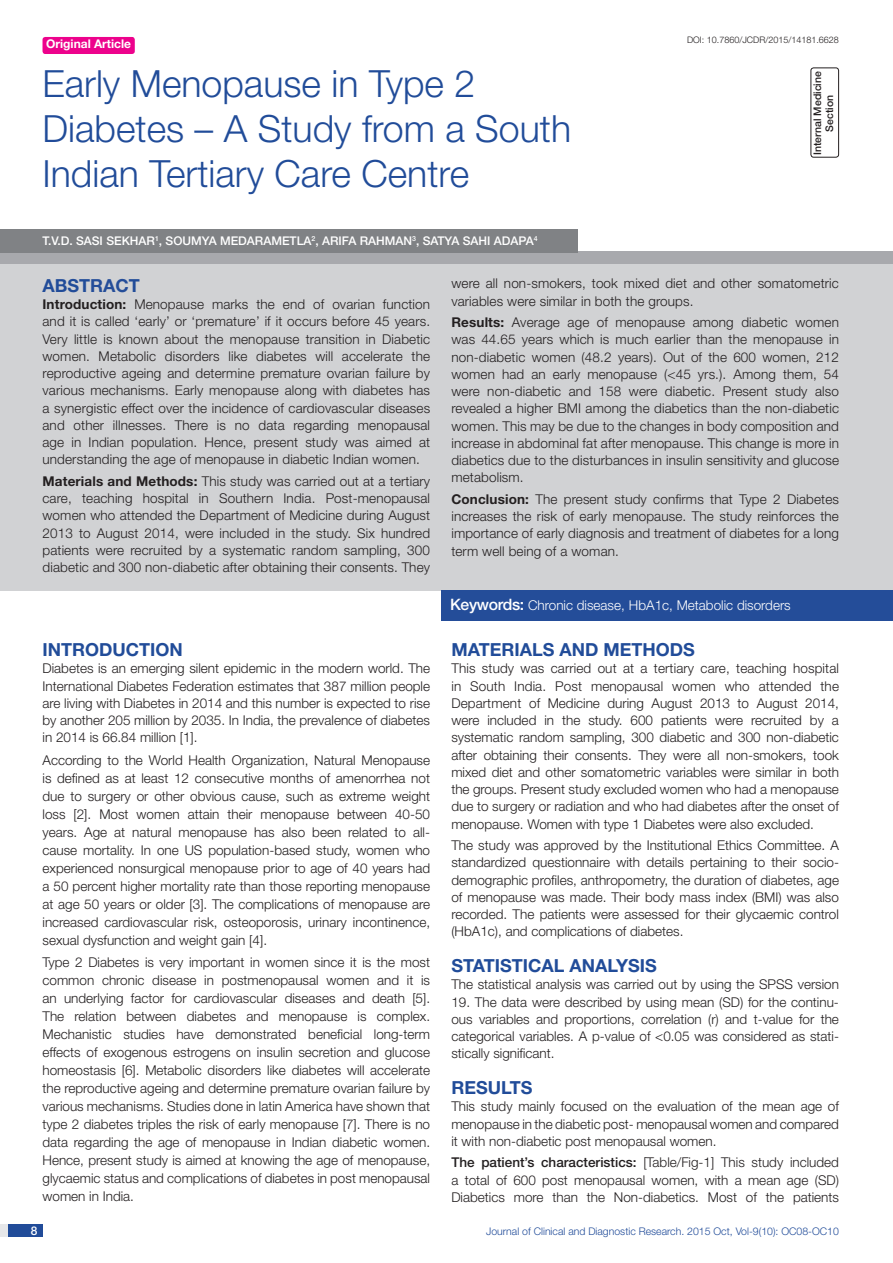
<style>
.page{position:relative;width:893px;height:1263px;background:#fff}
.page>*{position:absolute;margin:0;border:0;box-sizing:border-box;transform-origin:0 0}
.t1{font:300 37.5px/45px "Helvetica Neue";color:#214c99}
.Level_1{font:700 18px "Helvetica Neue";color:#214c99}
.Abstract_head{font:700 18px "Helvetica Neue";color:#214c99}
.Body_text{font:300 13.5px/17.2px "Helvetica Neue";color:#231f20;text-align:justify}
.Abstract_Text{font:300 13.5px/17.2px "Helvetica Neue";letter-spacing:.01em;color:#231f20;text-align:justify}
.t2{font:300 13.5px "Helvetica Neue";color:#fff}
.Author{font:500 12px "Helvetica Neue";color:#fff}
.t3{font:700 12px "Helvetica Neue";color:#fff}
.t4{font:300 10.5px "Helvetica Neue";color:#214c99}
.t5{font:500 10.5px "Helvetica Neue";color:#231f20}
.DOI{font:300 9px "Helvetica Neue";color:#231f20}
.s1{color:#244d99}
.s2{font-weight:700}
.s3{font-weight:500;font-size:15.75px}
.s4{font-weight:500}
</style>
<div class="page">
<div style="left:0;top:1224px;width:43px;height:13px;background:#e6e7e9"></div>
<div style="left:8px;top:1224px;width:35px;height:13px;background:#214c99"></div>
<div style="left:43px;top:37px;width:92px;height:17px;background:#ed028c;border-radius:3px"></div>
<div style="left:0;top:261px;width:893px;height:330px;background:#d1d2d4"></div>
<div style="left:0;top:252px;width:893px;height:12px;background:#a8a9ad"></div>
<div style="left:442px;top:590px;width:451px;height:31px;background:#244d99"></div>
<div style="left:0;top:229px;width:577px;height:23px;background:#808285"></div>
<div style="left:810px;top:68px;width:29px;height:90px;border:1px solid #231f20;border-radius:3px"></div>
<p class="t3" style="left:46px;top:37px;width:87px">Original Article</p>
<p class="t1" style="left:43px;top:60px;width:530px">Early Menopause in Type 2<br>Diabetes – A Study from a South<br>Indian Tertiary Care Centre</p>
<p class="Author" style="left:43px;top:233px;width:497px">T.V.D. SASI SEKHAR<sup>1</sup>, SOUMYA MEDARAMETLA<sup>2</sup>, ARIFA RAHMAN<sup>3</sup>, SATYA SAHI ADAPA<sup>4</sup></p>
<p class="DOI" style="left:687px;top:35px;width:153px">DOI: 10.7860/JCDR/2015/14181.6628</p>
<p class="t5" style="left:811px;top:155px;width:85px;rotate:-90deg">INTERNAL MEDICINE</p>
<p class="t5" style="left:823px;top:132px;width:38px;rotate:-90deg">SECTION</p>
<p class="Abstract_head" style="left:43px;top:274px;width:98px">ABST<span class="s1">RAC</span>T</p>
<p class="Abstract_Text" style="left:43px;top:295px;width:389px"><span class="s2">Introduction:</span> Menopause marks the end of ovarian function and it is called ‘early’ or ‘premature’ if it occurs before 45 years.<br>Very little is known about the menopause transition in Diabetic women. Metabolic disorders like diabetes will accelerate the reproductive ageing and determine premature ovarian failure by various mechanisms. Early menopause along with diabetes has a synergistic effect over the incidence of cardiovascular diseases and other illnesses. There is no data regarding menopausal age in Indian population. Hence, present study was aimed at understanding the age of menopause in diabetic Indian women.</p>
<p class="Abstract_Text" style="left:43px;top:472px;width:389px"><span class="s2">Materials and Methods:</span> This study was carried out at a tertiary care, teaching hospital in Southern India. Post-menopausal women who attended the Department of Medicine during August 2013 to August 2014, were included in the study. Six hundred patients were recruited by a systematic random sampling, 300 diabetic and 300 non-diabetic after obtaining their consents. They</p>
<p class="Level_1" style="left:43px;top:639px;width:142px">Introduction</p>
<p class="Body_text" style="left:43px;top:660px;width:389px">Diabetes is an emerging silent epidemic in the modern world. The International Diabetes Federation estimates that 387 million people are living with Diabetes in 2014 and this number is expected to rise by another 205 million by 2035. In India, the prevalence of diabetes in 2014 is 66.84 million [1].</p>
<p class="Body_text" style="left:43px;top:750px;width:389px;line-height:18px">According to the World Health Organization, Natural Menopause is defined as at least 12 consecutive months of amenorrhea not due to surgery or other obvious cause, such as extreme weight loss [2]. Most women attain their menopause between 40-50 years. Age at natural menopause has also been related to all&shy;cause mortality. In one US population-based study, women who experienced nonsurgical menopause prior to age of 40 years had a 50 percent higher mortality rate than those reporting menopause at age 50 years or older [3]. The complications of menopause are increased cardiovascular risk, osteoporosis, urinary incontinence, sexual dysfunction and weight gain [4].</p>
<p class="Body_text" style="left:43px;top:953px;width:389px;line-height:18px">Type 2 Diabetes is very important in women since it is the most common chronic disease in postmenopausal women and it is an underlying factor for cardiovascular diseases and death [5].<br>The relation between diabetes and menopause is complex.<br>Mechanistic studies have demonstrated beneficial long-term effects of exogenous estrogens on insulin secretion and glucose homeostasis [6]. Metabolic disorders like diabetes will accelerate the reproductive ageing and determine premature ovarian failure by various mechanisms. Studies done in latin America have shown that type 2 diabetes triples the risk of early menopause [7]. There is no data regarding the age of menopause in Indian diabetic women.<br>Hence, present study is aimed at knowing the age of menopause, glycaemic status and complications of diabetes in post menopausal women in India.</p>
<p class="Abstract_Text" style="left:451px;top:275px;width:389px">were all non-smokers, took mixed diet and other somatometric variables were similar in both the groups.</p>
<p class="Abstract_Text" style="left:451px;top:313px;width:389px"><span class="s2">Results:</span> Average age of menopause among diabetic women was 44.65 years which is much earlier than the menopause in non-diabetic women (48.2 years). Out of the 600 women, 212 women had an early menopause (&lt;45 yrs.). Among them, 54 were non-diabetic and 158 were diabetic. Present study also revealed a higher BMI among the diabetics than the non-diabetic women. This may be due to the changes in body composition and increase in abdominal fat after menopause. This change is more in diabetics due to the disturbances in insulin sensitivity and glucose metabolism.</p>
<p class="Abstract_Text" style="left:451px;top:490px;width:389px"><span class="s2">Conclusion:</span> The present study confirms that Type 2 Diabetes increases the risk of early menopause. The study reinforces the importance of early diagnosis and treatment of diabetes for a long term well being of a woman.</p>
<p class="t2" style="left:450px;top:597px;width:342px"><span class="s3">KEYWORDS:</span> Chronic disease, HbA1c, Metabolic disorders</p>
<p class="Level_1" style="left:451px;top:639px;width:243px">Materials and Methods</p>
<p class="Body_text" style="left:451px;top:660px;width:389px">This study was carried out at a tertiary care, teaching hospital in South India. Post menopausal women who attended the Department of Medicine during August 2013 to August 2014, were included in the study. 600 patients were recruited by a systematic random sampling, 300 diabetic and 300 non-diabetic after obtaining their consents. They were all non-smokers, took mixed diet and other somatometric variables were similar in both the groups. Present study excluded women who had a menopause due to surgery or radiation and who had diabetes after the onset of menopause. Women with type 1 Diabetes were also excluded.</p>
<p class="Body_text" style="left:451px;top:836px;width:389px;text-align:left">The study was approved by the Institutional Ethics Committee. A standardized questionnaire with details pertaining to their socio&shy;demographic profiles, anthropometry, the duration of diabetes, age of menopause was made. Their body mass index (BMI) was also recorded. The patients were assessed for their glycaemic control (HbA1c), and complications of diabetes.</p>
<p class="Level_1" style="left:451px;top:955px;width:207px">STATISTICAL ANALYSIS</p>
<p class="Body_text" style="left:451px;top:976px;width:389px">The statistical analysis was carried out by using the SPSS version</p>
<p class="Body_text" style="left:451px;top:993px;width:389px">19. The data were described by using mean (SD) for the continu&shy;ous variables and proportions, correlation (r) and t-value for the categorical variables. A p-value of &lt;0.05 was considered as stati&shy;stically significant.</p>
<p class="Level_1" style="left:451px;top:1077px;width:81px">Results</p>
<p class="Body_text" style="left:451px;top:1098px;width:389px">This study mainly focused on the evaluation of the mean age of menopause in the diabetic post- menopausal women and compared it with non-diabetic post menopausal women.</p>
<p class="Body_text" style="left:451px;top:1154px;width:389px"><span class="s4">THE PATIENT’S CHARACTERISTICS:</span> [Table/Fig-1] This study included a total of 600 post menopausal women, with a mean age (SD)<br>Diabetics more than the Non-diabetics. Most of the patients</p>
<p class="Author" style="left:31px;top:1223px;width:8px">8</p>
<p class="t4" style="left:486px;top:1225px;width:354px">Journal of Clinical and Diagnostic Research. 2015 Oct, Vol-9(10): OC08-OC10</p>
</div>
